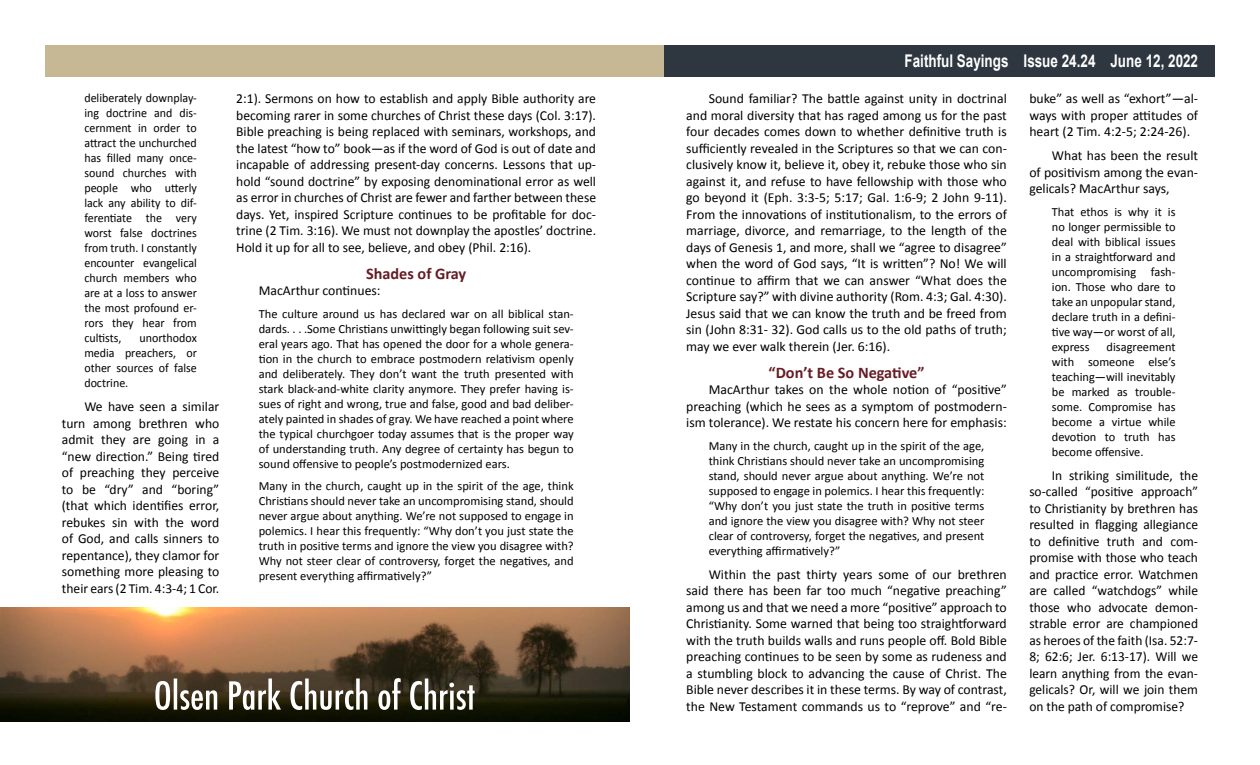
<style>
.page{position:relative;width:1260px;height:765px;background:#fff}
.page>*{position:absolute;margin:0;border:0;box-sizing:border-box;transform-origin:0 0}
.t1{font:700 17.5px "Arial";color:#fff;scale:.77 1}
.t2{font:700 16.25px "Calibri";color:#661d25}
.t3{font:13.75px/16.5px "Calibri";color:#000;text-align:justify}
.t4{font:12.5px/15px "Calibri";color:#000;text-align:justify}
.t5{font:12.5px/15px "Calibri";color:#000;text-align:justify;scale:.96 1}
</style>
<div class="page">
<div style="left:630px;top:45px;width:585px;height:31px;background:#2e3640"></div>
<div style="left:45px;top:45px;width:619px;height:31px;background:#c6b795"></div>
<img style="left:0;top:608px;width:630px;height:114px">
<svg style="left:155px;top:678px;width:320px;height:32px"></svg>
<p class="t5" style="left:84px;top:90px;width:119px">deliberately downplay&shy;ing doctrine and dis&shy;cernment in order to attract the unchurched has filled many once&shy;sound churches with people who utterly lack any ability to dif&shy;ferentiate the very worst false doctrines from truth. I constantly encounter evangelical church members who are at a loss to answer the most profound er&shy;rors they hear from cultists,</p>
<p class="t5" style="left:84px;top:330px;width:119px;text-indent:55px">unorthodox media preachers, or other sources of false doctrine.</p>
<p class="t3" style="left:62px;top:398px;width:159px;text-indent:23px">We have seen a similar turn among brethren who admit they are going in a “new direction.” Being tired of preaching they perceive to be “dry” and “boring” (that which identifies error, rebukes sin with the word of God, and calls sinners to repentance), they clamor for something more pleasing to their ears (2 Tim. 4:3-4; 1 Cor.</p>
<p class="t3" style="left:236px;top:90px;width:361px">2:1). Sermons on how to establish and apply Bible authority are becoming rarer in some churches of Christ these days (Col. 3:17).<br>Bible preaching is being replaced with seminars, workshops, and the latest “how to” book—as if the word of God is out of date and incapable of addressing present-day concerns. Lessons that up&shy;hold “sound doctrine” by exposing denominational error as well as error in churches of Christ are fewer and farther between these days. Yet, inspired Scripture continues to be profitable for doc&shy;trine (2 Tim. 3:16). We must not downplay the apostles’ doctrine.<br>Hold it up for all to see, believe, and obey (Phil. 2:16).</p>
<p class="t2" style="left:366px;top:263px;width:102px">Shades of Gray</p>
<p class="t3" style="left:259px;top:282px;width:123px">MacArthur continues:</p>
<p class="t4" style="left:259px;top:306px;width:317px">The culture around us has declared war on all biblical stan&shy;dards. . . .Some Christians unwittingly began following suit sev&shy;eral years ago. That has opened the door for a whole genera&shy;tion in the church to embrace postmodern relativism openly and deliberately. They don’t want the truth presented with stark black-and-white clarity anymore. They prefer having is&shy;sues of right and wrong, true and false, good and bad deliber&shy;ately painted in shades of gray. We have reached a point where the typical churchgoer today assumes that is the proper way of understanding truth. Any degree of certainty has begun to sound offensive to people’s postmodernized ears.</p>
<p class="t4" style="left:259px;top:478px;width:316px">Many in the church, caught up in the spirit of the age, think Christians should never take an uncompromising stand, should never argue about anything. We’re not supposed to engage in polemics. I hear this frequently: “Why don’t you just state the truth in positive terms and ignore the view you disagree with?<br>Why not steer clear of controversy, forget the negatives, and present everything affirmatively?”</p>
<p class="t1" style="left:905px;top:49px;width:383px">Faithful Sayings Issue 24.24 June 12, 2022</p>
<p class="t3" style="left:686px;top:90px;width:322px;text-indent:22px">Sound familiar? The battle against unity in doctrinal and moral diversity that has raged among us for the past four decades comes down to whether definitive truth is sufficiently revealed in the Scriptures so that we can con&shy;clusively know it, believe it, obey it, rebuke those who sin against it, and refuse to have fellowship with those who go beyond it (Eph. 3:3-5; 5:17; Gal. 1:6-9; 2 John 9-11).<br>From the innovations of institutionalism, to the errors of marriage, divorce, and remarriage, to the length of the days of Genesis 1, and more, shall we “agree to disagree” when the word of God says, “It is written”? No! We will continue to affirm that we can answer “What does the Scripture say?” with divine authority (Rom. 4:3; Gal. 4:30).<br>Jesus said that we can know the truth and be freed from sin (John 8:31- 32). God calls us to the old paths of truth; may we ever walk therein (Jer. 6:16).</p>
<p class="t2" style="left:769px;top:362px;width:157px">“Don’t Be So Negative”</p>
<p class="t3" style="left:686px;top:381px;width:322px;text-indent:22px">MacArthur takes on the whole notion of “positive” preaching (which he sees as a symptom of postmodern&shy;ism tolerance). We restate his concern here for emphasis:</p>
<p class="t4" style="left:709px;top:438px;width:277px">Many in the church, caught up in the spirit of the age, think Christians should never take an uncompromising stand, should never argue about anything. We’re not supposed to engage in polemics. I hear this frequently: “Why don’t you just state the truth in positive terms and ignore the view you disagree with? Why not steer clear of controversy, forget the negatives, and present everything affirmatively?”</p>
<p class="t3" style="left:686px;top:565px;width:322px;text-indent:22px">Within the past thirty years some of our brethren said there has been far too much “negative preaching” among us and that we need a more “positive” approach to Christianity. Some warned that being too straightforward with the truth builds walls and runs people off. Bold Bible preaching continues to be seen by some as rudeness and a stumbling block to advancing the cause of Christ. The Bible never describes it in these terms. By way of contrast, the New Testament commands us to “reprove” and “re-</p>
<p class="t3" style="left:1029px;top:90px;width:170px">buke” as well as “exhort”—al&shy;ways with proper attitudes of heart (2 Tim. 4:2-5; 2:24-26).</p>
<p class="t3" style="left:1029px;top:147px;width:170px;text-indent:22px">What has been the result of positivism among the evan&shy;gelicals? MacArthur says,</p>
<p class="t4" style="left:1052px;top:204px;width:125px">That ethos is why it is no longer permissible to deal with biblical issues in a straightforward and uncompromising fash&shy;ion. Those who dare to take an unpopular stand, declare truth in a defini&shy;tive way—or worst of all, express</p>
<p class="t4" style="left:1052px;top:339px;width:125px;text-indent:55px">disagreement with someone else’s teaching—will inevitably be marked as trouble&shy;some. Compromise has become a virtue while devotion to truth has become offensive.</p>
<p class="t3" style="left:1029px;top:466px;width:170px;text-indent:23px">In striking similitude, the so-called “positive approach” to Christianity by brethren has resulted in flagging allegiance to definitive truth and com&shy;promise with those who teach and practice error. Watchmen are called “watchdogs” while those who advocate demon&shy;strable error are championed as heroes of the faith (Isa. 52:7- 8; 62:6; Jer. 6:13-17). Will we learn anything from the evan&shy;gelicals? Or, will we join them on the path of compromise?</p>
</div>
